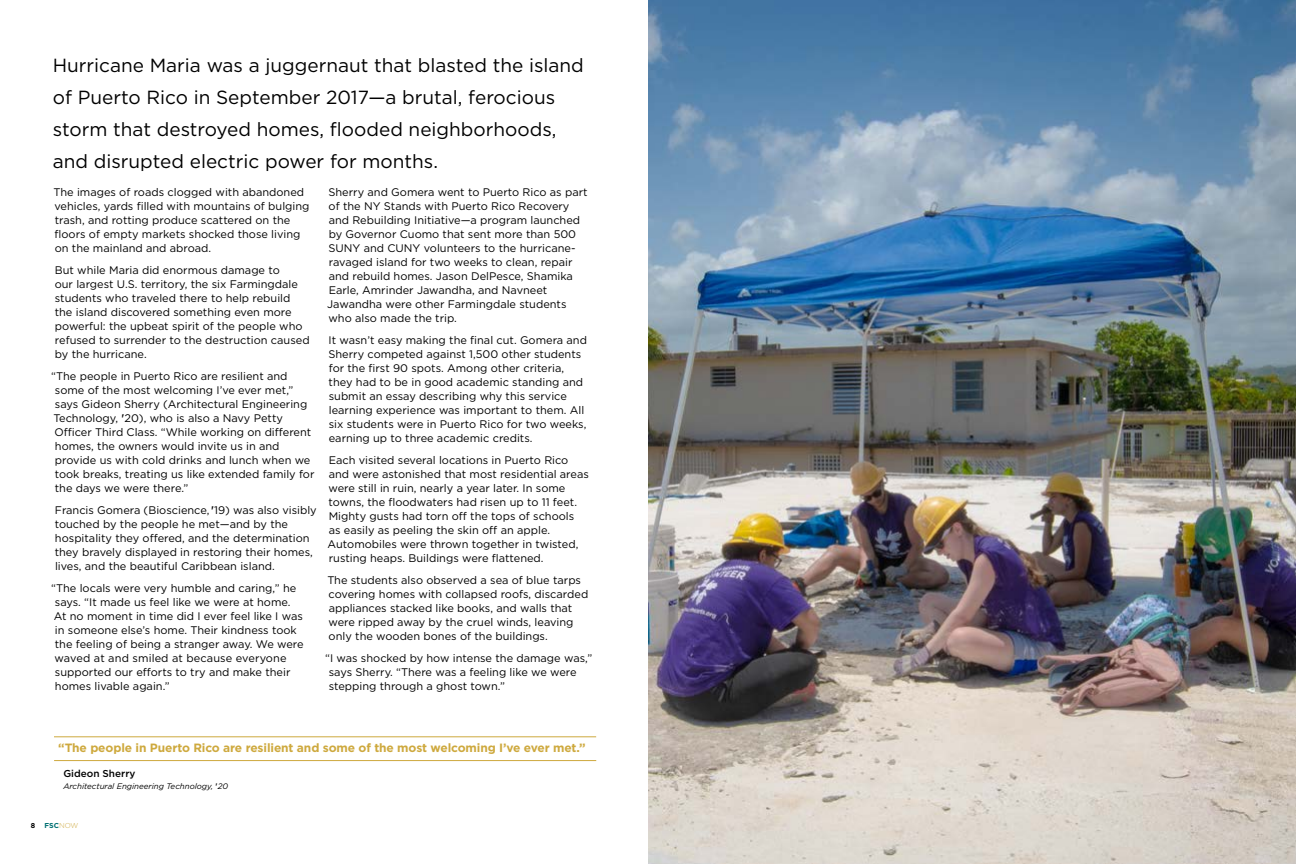
<style>
.page{position:relative;width:1296px;height:864px;background:#fff}
.page>*{position:absolute;margin:0;border:0;box-sizing:border-box;transform-origin:0 0}
.t1{font:19px/32px "Gotham";color:#000}
.t2{font:700 12px "Gotham";letter-spacing:-.01em;color:#cea93e}
.t3{font:11px/14px "Gotham";color:#000}
.t4{font:500 10px "Gotham";color:#000}
.t5{font:italic 8px "Gotham";color:#000}
.t6{font:700 7.1px "Gotham";color:#007072}
.t7{font:700 7px "Gotham";color:#000}
.s1{font-weight:500}
.s2{font-weight:500;font-style:normal}
.s3{font-weight:300;color:#cea93e}
</style>
<div class="page">
<img style="left:648px;top:0;width:648px;height:864px">
<hr style="left:54px;top:737px;width:542px;height:1px;background:#cea93e">
<hr style="left:54px;top:760px;width:542px;height:1px;background:#cea93e">
<h1 class="t1" style="left:53px;top:49px;width:533px">Hurricane Maria was a juggernaut that blasted the island of Puerto Rico in September 2017—a brutal, ferocious storm that destroyed homes, flooded neighborhoods, and disrupted electric power for months.</h1>
<p class="t3" style="left:53px;top:185px;width:258px">The images of roads clogged with abandoned vehicles, yards filled with mountains of bulging trash, and rotting produce scattered on the floors of empty markets shocked those living on the mainland and abroad.</p>
<p class="t3" style="left:55px;top:263px;width:256px">But while Maria did enormous damage to<br>our largest U.S. territory, the six Farmingdale students who traveled there to help rebuild the island discovered something even more powerful: the upbeat spirit of the people who refused to surrender to the destruction caused by the hurricane.</p>
<p class="t3" style="left:51px;top:369px;width:265px">“The people in Puerto Rico are resilient and some of the most welcoming I’ve ever met,” says Gideon Sherry (Architectural Engineering Technology, <span class="s1">'</span>20), who is also a Navy Petty Officer Third Class. “While working on different homes, the owners would invite us in and provide us with cold drinks and lunch when we took breaks, treating us like extended family for the days we were there.”</p>
<p class="t3" style="left:55px;top:503px;width:264px">Francis Gomera (Bioscience, <span class="s1">'</span>19) was also visibly touched by the people he met—and by the hospitality they offered, and the determination they bravely displayed in restoring their homes, lives, and the beautiful Caribbean island.</p>
<p class="t3" style="left:51px;top:581px;width:254px">“The locals were very humble and caring,” he says. “It made us feel like we were at home.<br>At no moment in time did I ever feel like I was in someone else’s home. Their kindness took the feeling of being a stranger away. We were waved at and smiled at because everyone supported our efforts to try and make their homes livable again.”</p>
<p class="t3" style="left:327px;top:185px;width:262px">Sherry and Gomera went to Puerto Rico as part of the NY Stands with Puerto Rico Recovery and Rebuilding Initiative—a program launched by Governor Cuomo that sent more than 500<br>SUNY and CUNY volunteers to the hurricane&shy;ravaged island for two weeks to clean, repair and rebuild homes. Jason DelPesce, Shamika Earle, Amrinder Jawandha, and Navneet Jawandha were other Farmingdale students who also made the trip.</p>
<p class="t3" style="left:329px;top:333px;width:260px">It wasn’t easy making the final cut. Gomera and Sherry competed against 1,500 other students for the first 90 spots. Among other criteria, they had to be in good academic standing and submit an essay describing why this service learning experience was important to them. All six students were in Puerto Rico for two weeks, earning up to three academic credits.</p>
<p class="t3" style="left:328px;top:453px;width:263px">Each visited several locations in Puerto Rico and were astonished that most residential areas were still in ruin, nearly a year later. In some towns, the floodwaters had risen up to 11 feet.<br>Mighty gusts had torn off the tops of schools<br>as easily as peeling the skin off an apple.<br>Automobiles were thrown together in twisted, rusting heaps. Buildings were flattened.</p>
<p class="t3" style="left:327px;top:573px;width:262px">The students also observed a sea of blue tarps covering homes with collapsed roofs, discarded appliances stacked like books, and walls that were ripped away by the cruel winds, leaving only the wooden bones of the buildings.</p>
<p class="t3" style="left:329px;top:651px;width:265px;text-indent:-4px">“I was shocked by how intense the damage was,” says Sherry. “There was a feeling like we were stepping through a ghost town.”</p>
<p class="t2" style="left:58px;top:740px;width:529px">“The people in Puerto Rico are resilient and some of the most welcoming I’ve ever met.”</p>
<p class="t4" style="left:63px;top:767px;width:74px">Gideon Sherry</p>
<p class="t5" style="left:63px;top:781px;width:166px">Architectural Engineering Technology, <span class="s2">'</span>20</p>
<p class="t7" style="left:31px;top:821px;width:6px">8</p>
<p class="t6" style="left:44px;top:821px;width:35px">FSC<span class="s3">NOW</span></p>
</div>
